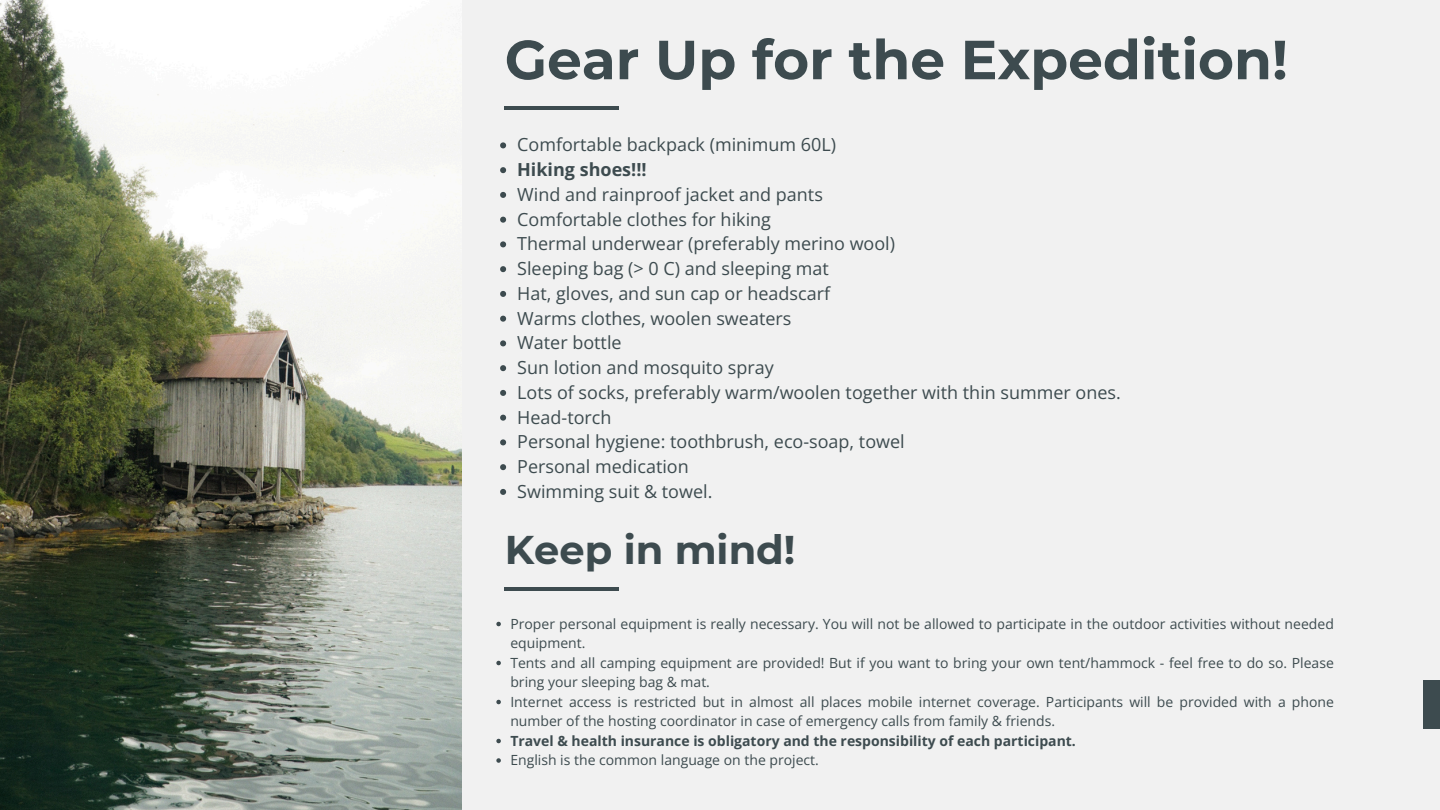
<style>
.page{position:relative;width:1440px;height:810px;background:#f1f1f1}
.page>*{position:absolute;margin:0;border:0;box-sizing:border-box;transform-origin:0 0}
.t1{font:700 55px "Montserrat";color:#3d4b4f}
.t2{font:700 40px "Montserrat";color:#3d4b4f}
.t3{font:18px "Open Sans";color:#3d4b4f}
.t4{font:700 18px "Open Sans";color:#3d4b4f}
.t5{font:14px/19.5px "Open Sans";color:#3d4b4f}
.t6{font:700 14px "Open Sans";color:#3d4b4f}
</style>
<div class="page">
<div style="left:1424px;top:681px;width:16px;height:48px;background:#3d4b4f"></div>
<img style="left:0;top:0;width:462px;height:810px">
<hr style="left:505px;top:106px;width:114px;height:4px;background:#3d4b4f">
<svg style="left:500px;top:142px;width:6px;height:6px"></svg>
<svg style="left:500px;top:167px;width:6px;height:6px"></svg>
<svg style="left:500px;top:192px;width:6px;height:6px"></svg>
<svg style="left:500px;top:217px;width:6px;height:6px"></svg>
<svg style="left:500px;top:241px;width:6px;height:6px"></svg>
<svg style="left:500px;top:266px;width:6px;height:6px"></svg>
<svg style="left:500px;top:291px;width:6px;height:6px"></svg>
<svg style="left:500px;top:316px;width:6px;height:6px"></svg>
<svg style="left:500px;top:340px;width:6px;height:6px"></svg>
<svg style="left:500px;top:365px;width:6px;height:6px"></svg>
<svg style="left:500px;top:390px;width:6px;height:6px"></svg>
<svg style="left:500px;top:415px;width:6px;height:6px"></svg>
<svg style="left:500px;top:439px;width:6px;height:6px"></svg>
<svg style="left:500px;top:464px;width:6px;height:6px"></svg>
<svg style="left:500px;top:489px;width:6px;height:6px"></svg>
<hr style="left:505px;top:587px;width:114px;height:4px;background:#3d4b4f">
<svg style="left:496px;top:622px;width:5px;height:4px"></svg>
<svg style="left:496px;top:661px;width:5px;height:4px"></svg>
<svg style="left:496px;top:700px;width:5px;height:4px"></svg>
<svg style="left:496px;top:739px;width:5px;height:4px"></svg>
<svg style="left:496px;top:758px;width:5px;height:5px"></svg>
<p class="t1" style="left:505px;top:26px;width:785px">Gear Up for the Expedition!</p>
<h1 class="t3" style="left:517px;top:132px;width:320px">Comfortable backpack (minimum 60L)</h1>
<p class="t4" style="left:517px;top:157px;width:131px">Hiking shoes!!!</p>
<p class="t3" style="left:517px;top:182px;width:307px">Wind and rainproof jacket and pants</p>
<p class="t3" style="left:517px;top:206px;width:255px">Comfortable clothes for hiking</p>
<p class="t3" style="left:517px;top:231px;width:379px">Thermal underwear (preferably merino wool)</p>
<p class="t3" style="left:517px;top:256px;width:313px">Sleeping bag (&gt; 0 C) and sleeping mat</p>
<p class="t3" style="left:517px;top:281px;width:314px">Hat, gloves, and sun cap or headscarf</p>
<p class="t3" style="left:517px;top:305px;width:276px">Warms clothes, woolen sweaters</p>
<p class="t3" style="left:517px;top:330px;width:106px">Water bottle</p>
<p class="t3" style="left:517px;top:355px;width:258px">Sun lotion and mosquito spray</p>
<p class="t3" style="left:517px;top:380px;width:605px">Lots of socks, preferably warm/woolen together with thin summer ones.</p>
<p class="t3" style="left:517px;top:404px;width:96px">Head-torch</p>
<p class="t3" style="left:517px;top:429px;width:389px">Personal hygiene: toothbrush, eco-soap, towel</p>
<p class="t3" style="left:517px;top:454px;width:173px">Personal medication</p>
<p class="t3" style="left:517px;top:479px;width:197px">Swimming suit &amp; towel.</p>
<p class="t2" style="left:505px;top:525px;width:292px">Keep in mind!</p>
<h2 class="t5" style="left:510px;top:613px;width:825px">Proper personal equipment is really necessary. You will not be allowed to participate in the outdoor activities without needed equipment.</h2>
<p class="t5" style="left:510px;top:652px;width:825px">Tents and all camping equipment are provided! But if you want to bring your own tent/hammock - feel free to do so. Please bring your sleeping bag &amp; mat.</p>
<p class="t5" style="left:510px;top:691px;width:825px">Internet access is restricted but in almost all places mobile internet coverage. Participants will be provided with a phone number of the hosting coordinator in case of emergency calls from family &amp; friends.</p>
<p class="t6" style="left:510px;top:731px;width:567px">Travel &amp; health insurance is obligatory and the responsibility of each participant.</p>
<p class="t5" style="left:510px;top:750px;width:310px">English is the common language on the project.</p>
</div>
